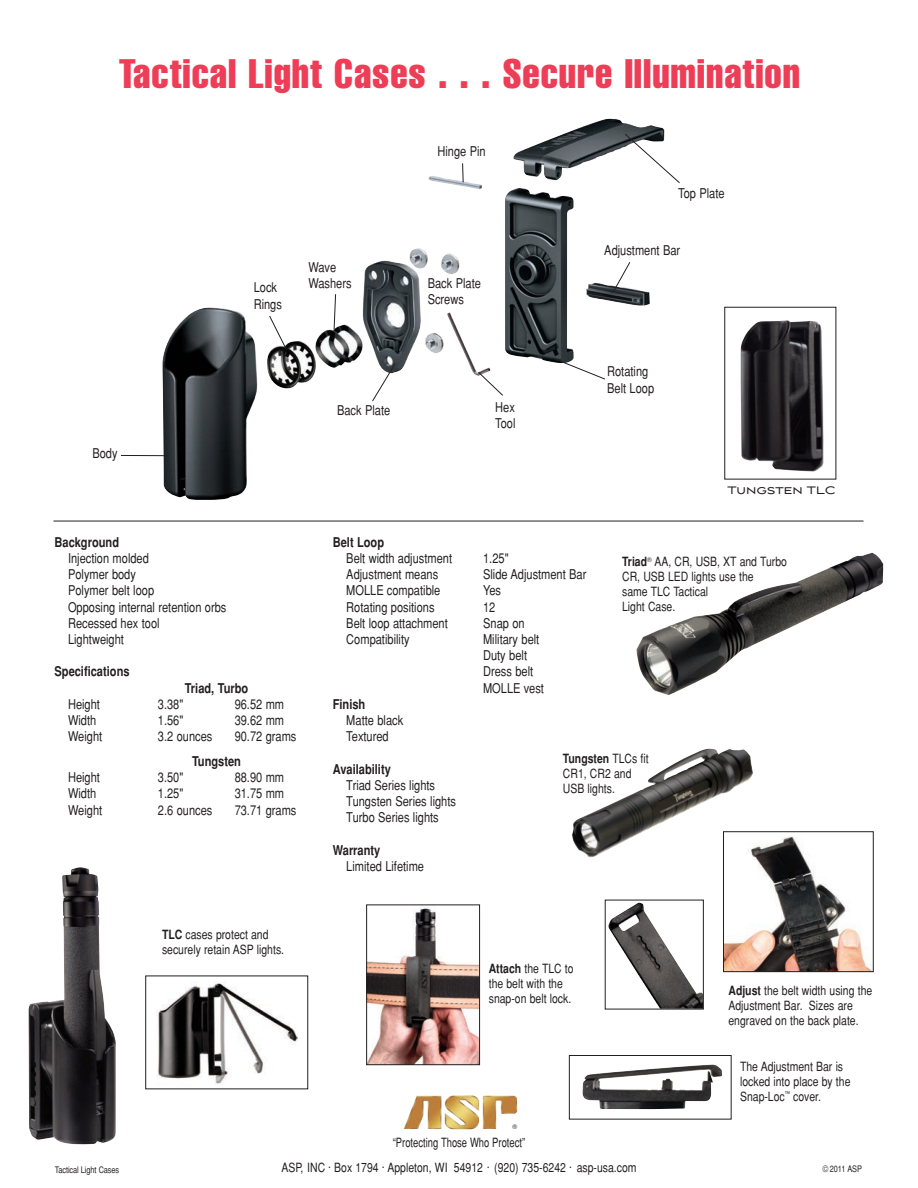
<style>
.page{position:relative;width:918px;height:1188px;background:#fff}
.page>*{position:absolute;margin:0;border:0;box-sizing:border-box;transform-origin:0 0}
.t1{font:extra-condensed 40.5px "Helvetica";letter-spacing:.025em;color:#ee3d56}
.t2{font:condensed 13.5px/16.2px "Helvetica";color:#231f20}
.t3{font:700 condensed 13.5px "Helvetica";color:#231f20}
.t4{font:13.5px "Aviano Sans";color:#231f20}
.t5{font:condensed 12.75px/15px "Helvetica";color:#231f20}
.t6{font:condensed 12.75px "Helvetica";color:#231f20;scale:.9 1}
.t7{font:condensed 9px "Helvetica";letter-spacing:-.01em;color:#231f20}
.t8{font:6.3px "Helvetica";color:#231f20}
.s1{font-weight:700}
</style>
<div class="page">
<hr style="left:53px;top:521px;width:810px;height:1px;background:#231f20">
<img style="left:157px;top:981px;width:140px;height:103px">
<div style="left:145px;top:976px;width:163px;height:113px;border:1px solid #231f20"></div>
<img style="left:725px;top:836px;width:147px;height:134px">
<div style="left:723px;top:831px;width:151px;height:141px;border:1px solid #231f20"></div>
<img style="left:609px;top:903px;width:93px;height:104px">
<div style="left:605px;top:900px;width:99px;height:109px;border:1px solid #231f20"></div>
<img style="left:368px;top:907px;width:110px;height:156px">
<div style="left:366px;top:904px;width:114px;height:161px;border:1px solid #231f20"></div>
<img style="left:162px;top:118px;width:503px;height:382px">
<svg style="left:613px;top:261px;width:18px;height:31px"></svg>
<svg style="left:462px;top:163px;width:2px;height:20px"></svg>
<svg style="left:624px;top:133px;width:56px;height:51px"></svg>
<svg style="left:551px;top:357px;width:55px;height:23px"></svg>
<svg style="left:477px;top:371px;width:27px;height:25px"></svg>
<svg style="left:371px;top:362px;width:25px;height:40px"></svg>
<hr style="left:121px;top:455px;width:48px;height:1px;background:#231f20">
<svg style="left:269px;top:315px;width:17px;height:33px"></svg>
<svg style="left:333px;top:293px;width:3px;height:37px"></svg>
<img style="left:583px;top:1064px;width:139px;height:45px">
<div style="left:569px;top:1055px;width:163px;height:65px;border:1px solid #231f20"></div>
<img style="left:29px;top:867px;width:87px;height:277px">
<img style="left:636px;top:553px;width:247px;height:142px">
<img style="left:572px;top:749px;width:181px;height:110px">
<img style="left:741px;top:320px;width:83px;height:152px">
<div style="left:724px;top:307px;width:112px;height:172px;border:1px solid #231f20"></div>
<img style="left:404px;top:1095px;width:113px;height:34px">
<h1 class="t1" style="left:119px;top:60px;width:683px">Tactical Light Cases . . . Secure Illumination</h1>
<p class="t2" style="left:254px;top:280px;width:30px">Lock<br>Rings</p>
<p class="t2" style="left:308px;top:260px;width:45px">Wave<br>Washers</p>
<p class="t2" style="left:437px;top:143px;width:50px">Hinge Pin</p>
<p class="t2" style="left:428px;top:275px;width:55px">Back Plate<br>Screws</p>
<p class="t2" style="left:678px;top:185px;width:48px">Top Plate</p>
<p class="t2" style="left:604px;top:242px;width:77px">Adjustment Bar</p>
<p class="t2" style="left:92px;top:445px;width:27px">Body</p>
<p class="t3" style="left:55px;top:534px;width:66px">Background</p>
<p class="t2" style="left:68px;top:550px;width:160px">Injection molded<br>Polymer body<br>Polymer belt loop<br>Opposing internal retention orbs<br>Recessed hex tool<br>Lightweight</p>
<p class="t3" style="left:55px;top:664px;width:77px">Specifications</p>
<p class="t3" style="left:185px;top:680px;width:65px">Triad, Turbo</p>
<p class="t2" style="left:68px;top:696px;width:33px">Height</p>
<p class="t2" style="left:158px;top:696px;width:27px">3.38"</p>
<p class="t2" style="left:235px;top:696px;width:51px">96.52 mm</p>
<p class="t2" style="left:68px;top:712px;width:30px">Width</p>
<p class="t2" style="left:158px;top:712px;width:27px">1.56"</p>
<p class="t2" style="left:235px;top:712px;width:51px">39.62 mm</p>
<p class="t2" style="left:68px;top:729px;width:36px">Weight</p>
<p class="t2" style="left:158px;top:729px;width:56px">3.2 ounces</p>
<p class="t2" style="left:235px;top:729px;width:63px">90.72 grams</p>
<p class="t3" style="left:192px;top:754px;width:51px">Tungsten</p>
<p class="t2" style="left:68px;top:770px;width:33px">Height</p>
<p class="t2" style="left:158px;top:770px;width:27px">3.50"</p>
<p class="t2" style="left:235px;top:770px;width:51px">88.90 mm</p>
<p class="t2" style="left:68px;top:786px;width:30px">Width</p>
<p class="t2" style="left:158px;top:786px;width:27px">1.25"</p>
<p class="t2" style="left:235px;top:786px;width:51px">31.75 mm</p>
<p class="t2" style="left:68px;top:802px;width:36px">Weight</p>
<p class="t2" style="left:158px;top:802px;width:56px">2.6 ounces</p>
<p class="t2" style="left:235px;top:802px;width:63px">73.71 grams</p>
<p class="t2" style="left:337px;top:402px;width:55px">Back Plate</p>
<p class="t2" style="left:495px;top:399px;width:22px">Hex<br>Tool</p>
<p class="t2" style="left:607px;top:364px;width:49px">Rotating<br>Belt Loop</p>
<p class="t4" style="left:728px;top:482px;width:110px">Tungsten TLC</p>
<p class="t3" style="left:333px;top:534px;width:53px">Belt Loop</p>
<p class="t2" style="left:346px;top:550px;width:107px">Belt width adjustment</p>
<p class="t2" style="left:483px;top:550px;width:27px">1.25"</p>
<p class="t2" style="left:346px;top:567px;width:93px">Adjustment means</p>
<p class="t2" style="left:483px;top:567px;width:105px">Slide Adjustment Bar</p>
<p class="t2" style="left:346px;top:583px;width:96px">MOLLE compatible</p>
<p class="t2" style="left:483px;top:583px;width:20px">Yes</p>
<p class="t2" style="left:346px;top:599px;width:90px">Rotating positions</p>
<p class="t2" style="left:483px;top:599px;width:14px">12</p>
<p class="t2" style="left:346px;top:615px;width:103px">Belt loop attachment</p>
<p class="t2" style="left:483px;top:615px;width:43px">Snap on</p>
<p class="t2" style="left:346px;top:631px;width:65px">Compatibility</p>
<p class="t2" style="left:483px;top:631px;width:62px">Military belt<br>Duty belt<br>Dress belt<br>MOLLE vest</p>
<p class="t3" style="left:333px;top:696px;width:34px">Finish</p>
<p class="t2" style="left:346px;top:712px;width:58px">Matte black<br>Textured</p>
<p class="t3" style="left:333px;top:761px;width:60px">Availability</p>
<p class="t2" style="left:346px;top:777px;width:111px">Triad Series lights<br>Tungsten Series lights<br>Turbo Series lights</p>
<p class="t3" style="left:333px;top:842px;width:49px">Warranty</p>
<p class="t2" style="left:346px;top:858px;width:79px">Limited Lifetime</p>
<p class="t5" style="left:622px;top:554px;width:166px"><span class="s1">Triad</span><sup>®</sup> AA, CR, USB, XT and Turbo<br>CR, USB LED lights use the<br>same TLC Tactical<br>Light Case.</p>
<p class="t5" style="left:563px;top:751px;width:87px"><span class="s1">Tungsten</span> TLCs fit<br>CR1, CR2 and<br>USB lights.</p>
<p class="t5" style="left:162px;top:927px;width:124px"><span class="s1">TLC</span> cases protect and securely retain ASP lights.</p>
<p class="t5" style="left:489px;top:961px;width:86px"><span class="s1">Attach</span> the TLC to the belt with the snap-on belt lock.</p>
<p class="t8" style="left:513px;top:1125px;width:6px">®</p>
<p class="t6" style="left:393px;top:1135px;width:149px">“Protecting Those Who Protect”</p>
<p class="t5" style="left:728px;top:983px;width:145px"><span class="s1">Adjust</span> the belt width using the<br>Adjustment Bar. Sizes are engraved on the back plate.</p>
<p class="t5" style="left:740px;top:1059px;width:112px">The Adjustment Bar is locked into place by the<br>Snap-Loc<sup>™</sup> cover.</p>
<p class="t5" style="left:281px;top:1161px;width:357px">ASP, INC . Box 1794 . Appleton, WI 54912 . (920) 735-6242 . asp-usa.com</p>
<p class="t7" style="left:55px;top:1164px;width:66px">Tactical Light Cases</p>
<p class="t7" style="left:823px;top:1164px;width:41px">© 2011 ASP</p>
</div>
